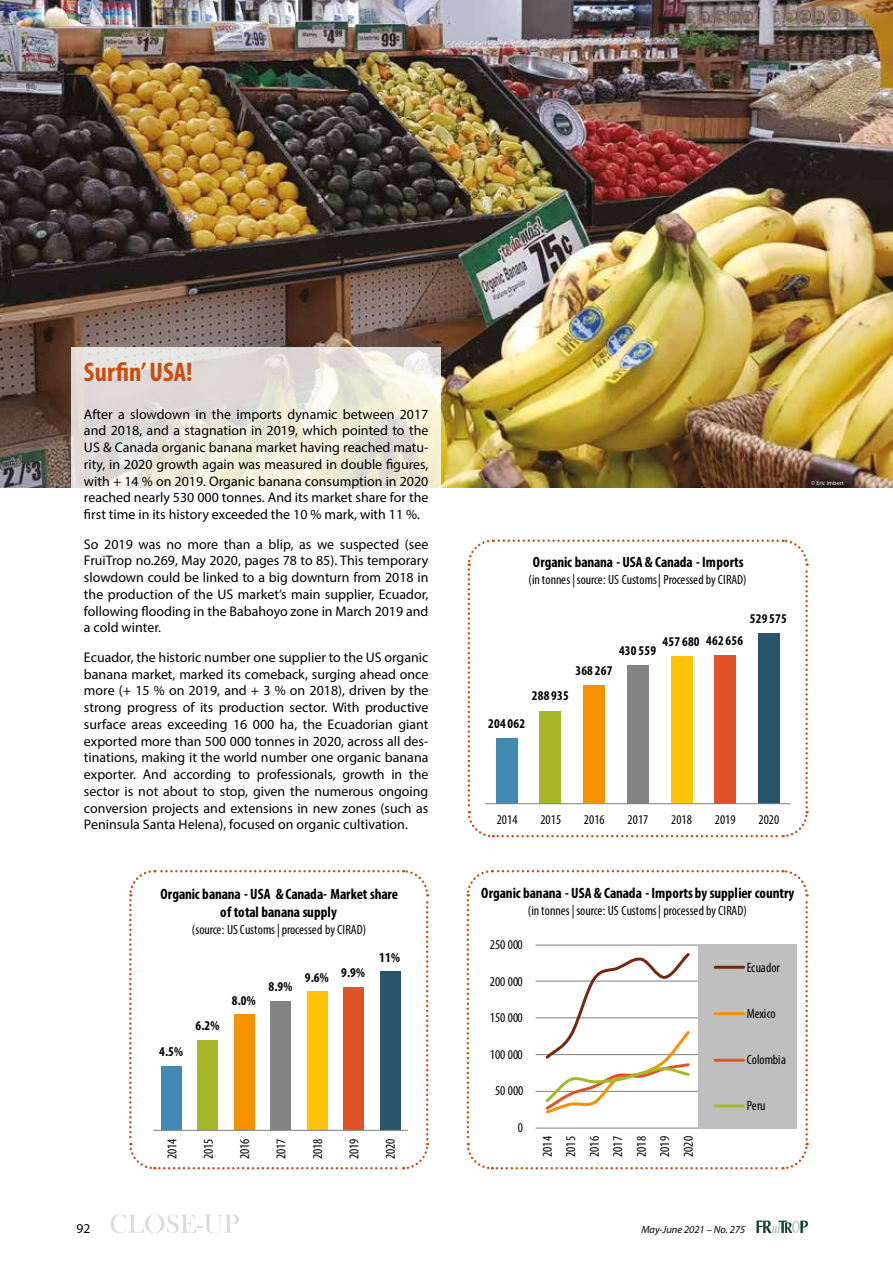
<style>
.page{position:relative;width:893px;height:1263px;background:#fff}
.page>*{position:absolute;margin:0;border:0;box-sizing:border-box;transform-origin:0 0}
.t1{font:700 condensed 27px "Myriad Pro";color:#c84d0d}
.t2{font:700 condensed 15px/18px "Myriad Pro";letter-spacing:-.01em;color:#000;text-align:center}
.t3{font:700 condensed 14.85px "Myriad Pro";color:#000}
.t4{font:13.95px/16.8px "Myriad Pro";color:#000;text-align:justify}
.t5{font:condensed 13.5px/23.5px "Myriad Pro";letter-spacing:.005em;color:#000;text-align:justify}
.t6{font:700 condensed 13.5px "Myriad Pro";letter-spacing:.02em;color:#000}
.t7{font:13.5px "Myriad Pro";color:#000}
.t8{font:italic 10.5px "Myriad Pro";color:#000}
.t9{font:6px "Myriad Pro";color:#eee}
</style>
<div class="page">
<svg style="left:111px;top:1214px;width:128px;height:19px"></svg>
<svg style="left:756px;top:1220px;width:52px;height:13px"></svg>
<img style="left:0;top:0;width:893px;height:487px">
<svg style="left:71px;top:348px;width:370px;height:140px;background:#e8e4da"></svg>
<svg style="left:467px;top:539px;width:342px;height:299px"></svg>
<svg style="left:466px;top:870px;width:343px;height:300px"></svg>
<svg style="left:129px;top:870px;width:301px;height:300px"></svg>
<h1 class="t1" style="left:84px;top:355px;width:110px">Surfin’ USA!</h1>
<p class="t4" style="left:84px;top:405px;width:346px">After a slowdown in the imports dynamic between 2017 and 2018, and a stagnation in 2019, which pointed to the US &amp; Canada organic banana market having reached matu&shy;rity, in 2020 growth again was measured in double figures, with + 14 % on 2019. Organic banana consumption in 2020 reached nearly 530 000 tonnes. And its market share for the first time in its history exceeded the 10 % mark, with 11 %.</p>
<p class="t4" style="left:84px;top:535px;width:346px">So 2019 was no more than a blip, as we suspected (see FruiTrop no.269, May 2020, pages 78 to 85). This temporary slowdown could be linked to a big downturn from 2018 in the production of the US market’s main supplier, Ecuador, following flooding in the Babahoyo zone in March 2019 and a cold winter.</p>
<p class="t4" style="left:84px;top:648px;width:346px">Ecuador, the historic number one supplier to the US organic banana market, marked its comeback, surging ahead once more (+ 15 % on 2019, and + 3 % on 2018), driven by the strong progress of its production sector. With productive surface areas exceeding 16 000 ha, the Ecuadorian giant exported more than 500 000 tonnes in 2020, across all des&shy;tinations, making it the world number one organic banana exporter. And according to professionals, growth in the sector is not about to stop, given the numerous ongoing conversion projects and extensions in new zones (such as Peninsula Santa Helena), focused on organic cultivation.</p>
<p class="t2" style="left:160px;top:884px;width:239px">Organic banana - USA &amp; Canada- Market share of total banana supply</p>
<p class="t5" style="left:192px;top:918px;width:176px">(source: US Customs | processed by CIRAD)</p>
<p class="t6" style="left:159px;top:1043px;width:25px">4.5%</p>
<p class="t6" style="left:196px;top:1017px;width:25px">6.2%</p>
<p class="t6" style="left:232px;top:991px;width:25px">8.0%</p>
<p class="t6" style="left:268px;top:978px;width:25px">8.9%</p>
<p class="t6" style="left:305px;top:967px;width:62px">9.6% 9.9%</p>
<p class="t6" style="left:379px;top:949px;width:22px">11%</p>
<p class="t5" style="left:160px;top:1159px;width:22px;rotate:-90deg">2014</p>
<p class="t5" style="left:196px;top:1159px;width:22px;rotate:-90deg">2015</p>
<p class="t5" style="left:233px;top:1159px;width:22px;rotate:-90deg">2016</p>
<p class="t5" style="left:269px;top:1159px;width:22px;rotate:-90deg">2017</p>
<p class="t5" style="left:306px;top:1159px;width:22px;rotate:-90deg">2018</p>
<p class="t5" style="left:342px;top:1159px;width:22px;rotate:-90deg">2019</p>
<p class="t5" style="left:378px;top:1159px;width:22px;rotate:-90deg">2020</p>
<p class="t9" style="left:811px;top:479px;width:34px">© Eric Imbert</p>
<p class="t3" style="left:533px;top:553px;width:212px">Organic banana - USA &amp; Canada - Imports</p>
<p class="t5" style="left:528px;top:567px;width:220px">(in tonnes | source: US Customs | Processed by CIRAD)</p>
<p class="t6" style="left:750px;top:610px;width:39px">529 575</p>
<p class="t6" style="left:663px;top:632px;width:82px">457 680 462 656</p>
<p class="t6" style="left:619px;top:642px;width:39px">430 559</p>
<p class="t6" style="left:575px;top:662px;width:39px">368 267</p>
<p class="t6" style="left:532px;top:687px;width:39px">288 935</p>
<p class="t6" style="left:488px;top:715px;width:39px">204 062</p>
<p class="t5" style="left:497px;top:808px;width:22px">2014</p>
<p class="t5" style="left:540px;top:808px;width:22px">2015</p>
<p class="t5" style="left:584px;top:808px;width:22px">2016</p>
<p class="t5" style="left:628px;top:808px;width:22px">2017</p>
<p class="t5" style="left:671px;top:808px;width:22px">2018</p>
<p class="t5" style="left:715px;top:808px;width:22px">2019</p>
<p class="t5" style="left:758px;top:808px;width:22px">2020</p>
<p class="t2" style="left:481px;top:884px;width:315px">Organic banana - USA &amp; Canada - Imports by supplier country</p>
<p class="t5" style="left:528px;top:898px;width:221px">(in tonnes | source: US Customs | processed by CIRAD)</p>
<p class="t5" style="left:490px;top:932px;width:34px">250 000</p>
<p class="t5" style="left:490px;top:969px;width:34px">200 000</p>
<p class="t5" style="left:490px;top:1006px;width:34px">150 000</p>
<p class="t5" style="left:490px;top:1042px;width:34px">100 000</p>
<p class="t5" style="left:495px;top:1079px;width:30px">50 000</p>
<p class="t5" style="left:518px;top:1116px;width:7px">0</p>
<p class="t5" style="left:535px;top:1157px;width:22px;rotate:-90deg">2014<br>2015<br>2016<br>2017<br>2018<br>2019<br>2020</p>
<p class="t5" style="left:747px;top:955px;width:35px">Ecuador</p>
<p class="t5" style="left:747px;top:1001px;width:31px">Mexico</p>
<p class="t5" style="left:747px;top:1048px;width:41px">Colombia</p>
<p class="t5" style="left:747px;top:1094px;width:20px">Peru</p>
<p class="t7" style="left:77px;top:1220px;width:15px">92</p>
<p class="t8" style="left:641px;top:1223px;width:106px">May-June 2021 – No. 275</p>
</div>
